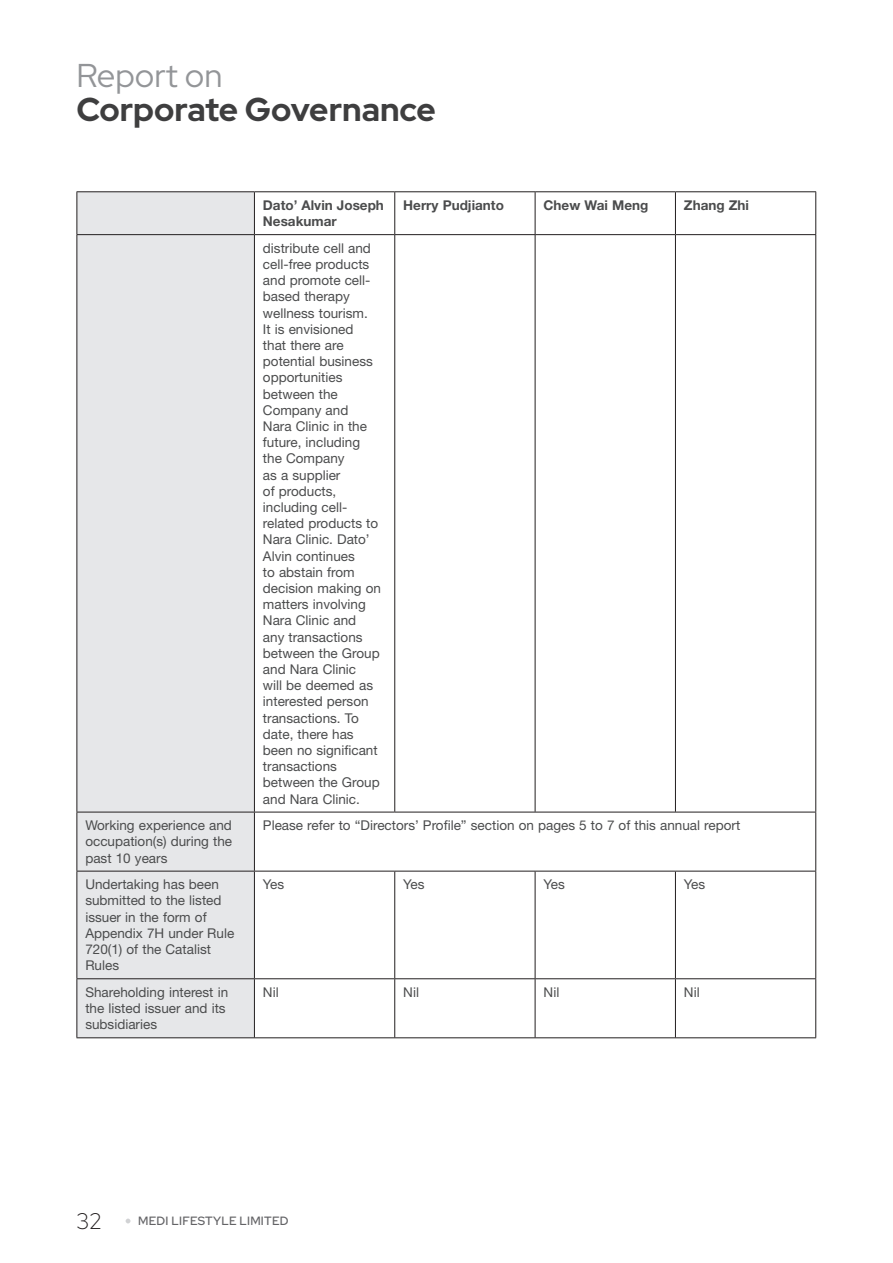
<style>
.page{position:relative;width:893px;height:1263px;background:#fff}
.page>*{position:absolute;margin:0;border:0;box-sizing:border-box;transform-origin:0 0}
.t1{font:700 33px "Red Hat Display";color:#3e3e3f}
.t2{font:33px "Red Hat Display";color:#939598}
.t3{font:300 22.5px "Red Hat Display";color:#231f20}
.t4{font:13.5px/16.2px "Helvetica Neue LT Std";color:#4b4c4d}
.t5{font:700 13.5px/16.2px "Helvetica Neue LT Std";color:#4b4c4d}
.t6{font:600 12px "Red Hat Display";letter-spacing:.02em;color:#636366}
</style>
<div class="page">
<svg style="left:126px;top:1219px;width:4px;height:4px"></svg>
<div style="left:77px;top:192px;width:177px;height:845px;background:#e6e7e9"></div>
<hr style="left:76px;top:191px;width:178px;height:1px;background:#231f20">
<hr style="left:76px;top:192px;width:1px;height:42px;background:#231f20">
<hr style="left:254px;top:191px;width:141px;height:1px;background:#231f20">
<hr style="left:254px;top:192px;width:1px;height:42px;background:#231f20">
<hr style="left:395px;top:191px;width:140px;height:1px;background:#231f20">
<hr style="left:394px;top:192px;width:1px;height:42px;background:#231f20">
<hr style="left:535px;top:191px;width:140px;height:1px;background:#231f20">
<hr style="left:535px;top:192px;width:1px;height:42px;background:#231f20">
<hr style="left:675px;top:191px;width:141px;height:1px;background:#231f20">
<hr style="left:675px;top:192px;width:1px;height:42px;background:#231f20">
<hr style="left:815px;top:192px;width:1px;height:42px;background:#231f20">
<hr style="left:76px;top:234px;width:178px;height:1px;background:#231f20">
<hr style="left:76px;top:235px;width:1px;height:577px;background:#231f20">
<hr style="left:254px;top:234px;width:141px;height:1px;background:#231f20">
<hr style="left:254px;top:235px;width:1px;height:577px;background:#231f20">
<hr style="left:395px;top:234px;width:140px;height:1px;background:#231f20">
<hr style="left:394px;top:235px;width:1px;height:577px;background:#231f20">
<hr style="left:535px;top:234px;width:140px;height:1px;background:#231f20">
<hr style="left:535px;top:235px;width:1px;height:577px;background:#231f20">
<hr style="left:675px;top:234px;width:141px;height:1px;background:#231f20">
<hr style="left:675px;top:235px;width:1px;height:577px;background:#231f20">
<hr style="left:815px;top:235px;width:1px;height:577px;background:#231f20">
<hr style="left:76px;top:812px;width:178px;height:1px;background:#231f20">
<hr style="left:76px;top:812px;width:1px;height:59px;background:#231f20">
<hr style="left:254px;top:812px;width:141px;height:1px;background:#231f20">
<hr style="left:254px;top:812px;width:1px;height:59px;background:#231f20">
<hr style="left:395px;top:812px;width:421px;height:1px;background:#231f20">
<hr style="left:815px;top:812px;width:1px;height:59px;background:#231f20">
<hr style="left:76px;top:871px;width:178px;height:1px;background:#231f20">
<hr style="left:76px;top:872px;width:1px;height:106px;background:#231f20">
<hr style="left:254px;top:871px;width:141px;height:1px;background:#231f20">
<hr style="left:254px;top:872px;width:1px;height:106px;background:#231f20">
<hr style="left:395px;top:871px;width:140px;height:1px;background:#231f20">
<hr style="left:394px;top:872px;width:1px;height:106px;background:#231f20">
<hr style="left:535px;top:871px;width:140px;height:1px;background:#231f20">
<hr style="left:535px;top:872px;width:1px;height:106px;background:#231f20">
<hr style="left:675px;top:871px;width:141px;height:1px;background:#231f20">
<hr style="left:675px;top:872px;width:1px;height:106px;background:#231f20">
<hr style="left:815px;top:872px;width:1px;height:106px;background:#231f20">
<hr style="left:76px;top:978px;width:178px;height:1px;background:#231f20">
<hr style="left:76px;top:979px;width:1px;height:58px;background:#231f20">
<hr style="left:254px;top:978px;width:141px;height:1px;background:#231f20">
<hr style="left:254px;top:979px;width:1px;height:58px;background:#231f20">
<hr style="left:395px;top:978px;width:140px;height:1px;background:#231f20">
<hr style="left:394px;top:979px;width:1px;height:58px;background:#231f20">
<hr style="left:535px;top:978px;width:140px;height:1px;background:#231f20">
<hr style="left:535px;top:979px;width:1px;height:58px;background:#231f20">
<hr style="left:675px;top:978px;width:141px;height:1px;background:#231f20">
<hr style="left:675px;top:979px;width:1px;height:58px;background:#231f20">
<hr style="left:815px;top:979px;width:1px;height:58px;background:#231f20">
<hr style="left:76px;top:1037px;width:740px;height:1px;background:#231f20">
<h1 class="t2" style="left:76px;top:53px;width:148px">Report on</h1>
<h1 class="t1" style="left:76px;top:88px;width:361px">Corporate Governance</h1>
<p class="t5" style="left:263px;top:198px;width:123px">Dato’ Alvin Joseph<br>Nesakumar</p>
<p class="t5" style="left:403px;top:198px;width:102px">Herry Pudjianto</p>
<p class="t5" style="left:544px;top:198px;width:106px">Chew Wai Meng</p>
<p class="t5" style="left:684px;top:198px;width:67px">Zhang Zhi</p>
<p class="t4" style="left:263px;top:241px;width:120px">distribute cell and cell-free products and promote cell&shy;based therapy wellness tourism.<br>It is envisioned<br>that there are potential business opportunities between the<br>Company and<br>Nara Clinic in the future, including the Company<br>as a supplier<br>of products, including cell&shy;related products to<br>Nara Clinic. Dato’<br>Alvin continues<br>to abstain from decision making on matters involving<br>Nara Clinic and any transactions between the Group and Nara Clinic<br>will be deemed as interested person transactions. To date, there has been no significant transactions between the Group and Nara Clinic.</p>
<p class="t4" style="left:85px;top:819px;width:148px;text-align:justify">Working experience and occupation(s) during the past 10 years</p>
<p class="t4" style="left:263px;top:819px;width:479px">Please refer to “Directors’ Profile” section on pages 5 to 7 of this annual report</p>
<p class="t4" style="left:85px;top:878px;width:150px">Undertaking has been submitted to the listed issuer in the form of<br>Appendix 7H under Rule<br>720(1) of the Catalist<br>Rules</p>
<p class="t4" style="left:263px;top:878px;width:23px">Yes</p>
<p class="t4" style="left:403px;top:878px;width:23px">Yes</p>
<p class="t4" style="left:544px;top:878px;width:23px">Yes</p>
<p class="t4" style="left:684px;top:878px;width:23px">Yes</p>
<p class="t4" style="left:85px;top:985px;width:144px">Shareholding interest in the listed issuer and its subsidiaries</p>
<p class="t4" style="left:263px;top:985px;width:17px">Nil</p>
<p class="t4" style="left:403px;top:985px;width:17px">Nil</p>
<p class="t4" style="left:544px;top:985px;width:17px">Nil</p>
<p class="t4" style="left:684px;top:985px;width:17px">Nil</p>
<h2 class="t3" style="left:76px;top:1206px;width:26px">32</h2>
<p class="t6" style="left:138px;top:1213px;width:152px">MEDI LIFESTYLE LIMITED</p>
</div>
